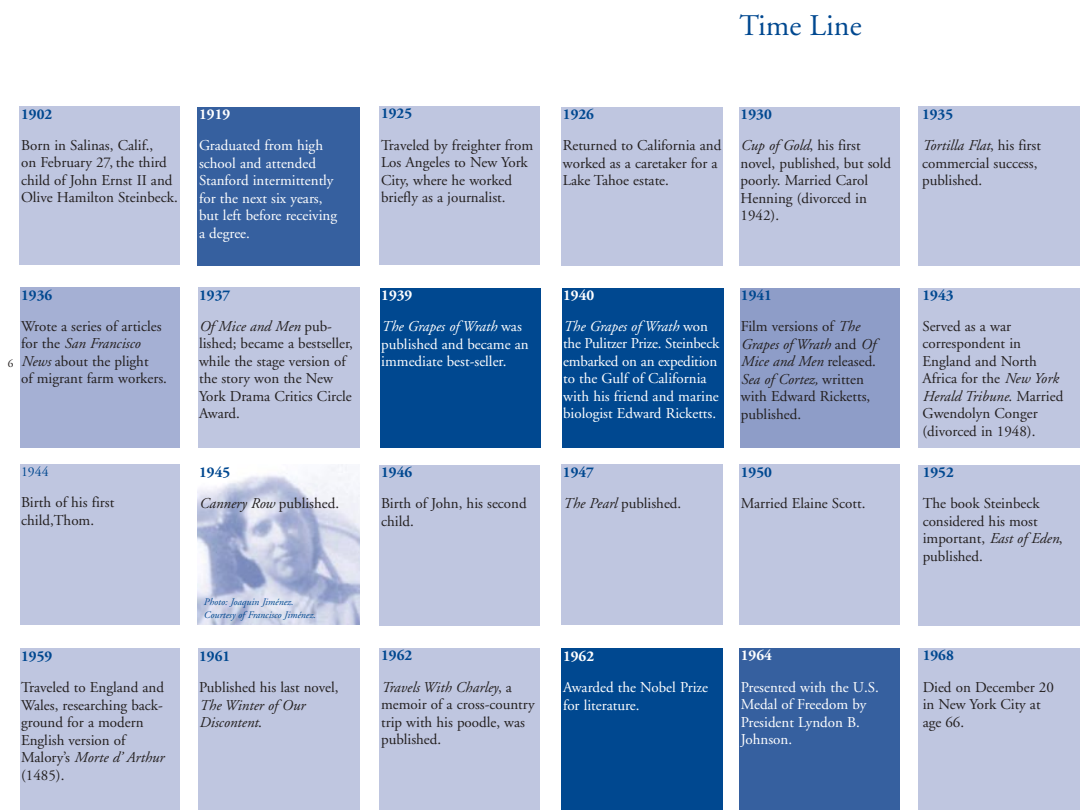
<style>
.page{position:relative;width:1080px;height:810px;background:#fff}
.page>*{position:absolute;margin:0;border:0;box-sizing:border-box;transform-origin:0 0}
.t1{font:30px "Adobe Garamond";color:#004890}
.t2{font:15px/17.5px "Adobe Garamond";color:#231f1f}
.t3{font:15px/17.5px "Adobe Garamond";color:#fff}
.t4{font:italic 15px/31.2px "Adobe Garamond";color:#231f1f}
.t5{font:italic 15px/31.2px "Adobe Garamond";color:#fff}
.t6{font:700 15px "Adobe Garamond";color:#004890}
.t7{font:700 15px "Adobe Garamond";color:#fff}
.t8{font:13.75px "Adobe Garamond";color:#004890}
.t9{font:11.25px "Adobe Garamond";color:#231f1f}
.t10{font:italic 10px/12.5px "Adobe Garamond";color:#004890}
.s1{font-style:italic}
.s2{font-weight:700;font-style:normal;color:#004890}
.s3{font-style:normal}
.s4{font-weight:700;font-style:normal}
.s5{font-weight:700;color:#004890}
</style>
<div class="page">
<div style="left:919px;top:106px;width:161px;height:160px;background:#bfc6e0"></div>
<div style="left:562px;top:107px;width:161px;height:158px;background:#bfc6e0"></div>
<div style="left:739px;top:107px;width:161px;height:158px;background:#bfc6e0"></div>
<div style="left:740px;top:288px;width:160px;height:160px;background:#8e9dc8"></div>
<div style="left:562px;top:288px;width:161px;height:159px;background:#004890"></div>
<div style="left:562px;top:465px;width:161px;height:160px;background:#bfc6e0"></div>
<div style="left:740px;top:465px;width:160px;height:160px;background:#bfc6e0"></div>
<div style="left:919px;top:648px;width:161px;height:162px;background:#bfc6e0"></div>
<div style="left:562px;top:649px;width:161px;height:161px;background:#004890"></div>
<div style="left:740px;top:648px;width:160px;height:162px;background:#36609f"></div>
<div style="left:20px;top:649px;width:160px;height:161px;background:#bfc6e0"></div>
<div style="left:198px;top:649px;width:162px;height:161px;background:#bfc6e0"></div>
<div style="left:380px;top:648px;width:160px;height:162px;background:#bfc6e0"></div>
<img style="left:198px;top:464px;width:162px;height:161px">
<div style="left:20px;top:465px;width:160px;height:160px;background:#bfc6e0"></div>
<div style="left:380px;top:465px;width:160px;height:160px;background:#bfc6e0"></div>
<div style="left:380px;top:288px;width:160px;height:160px;background:#004890"></div>
<div style="left:20px;top:288px;width:160px;height:160px;background:#a5b0d4"></div>
<div style="left:198px;top:288px;width:162px;height:160px;background:#bfc6e0"></div>
<div style="left:20px;top:107px;width:160px;height:158px;background:#bfc6e0"></div>
<div style="left:198px;top:107px;width:162px;height:158px;background:#36609f"></div>
<div style="left:380px;top:106px;width:160px;height:159px;background:#bfc6e0"></div>
<div style="left:919px;top:465px;width:161px;height:160px;background:#bfc6e0"></div>
<div style="left:919px;top:288px;width:161px;height:160px;background:#bfc6e0"></div>
<h1 class="t1" style="left:740px;top:14px;width:123px">Time Line</h1>
<p class="t6" style="left:21px;top:108px;width:33px">1902</p>
<p class="t2" style="left:21px;top:138px;width:158px">Born in Salinas, Calif.,<br>on February 27, the third child of John Ernst II and<br>Olive Hamilton Steinbeck.</p>
<p class="t6" style="left:21px;top:289px;width:33px">1936</p>
<p class="t2" style="left:21px;top:319px;width:147px">Wrote a series of articles for the <span class="s1">San Francisco<br>News</span> about the plight<br>of migrant farm workers.</p>
<p class="t9" style="left:8px;top:359px;width:7px">6</p>
<p class="t8" style="left:21px;top:466px;width:29px">1944</p>
<p class="t2" style="left:21px;top:495px;width:95px">Birth of his first child,Thom.</p>
<p class="t6" style="left:21px;top:650px;width:33px">1959</p>
<p class="t2" style="left:21px;top:680px;width:145px">Traveled to England and<br>Wales, researching back&shy;ground for a modern<br>English version of<br>Malory’s <span class="s1">Morte d’ Arthur </span>(1485).</p>
<p class="t7" style="left:199px;top:108px;width:33px">1919</p>
<p class="t3" style="left:199px;top:138px;width:140px">Graduated from high school and attended<br>Stanford intermittently for the next six years, but left before receiving a degree.</p>
<p class="t4" style="left:199px;top:281px;width:135px"><span class="s2">1937<br></span>Of Mice and Men <span class="s3">pub-</span></p>
<p class="t2" style="left:199px;top:336px;width:155px">lished; became a bestseller, while the stage version of the story won the New<br>York Drama Critics Circle<br>Award.</p>
<p class="t6" style="left:381px;top:108px;width:33px">1925</p>
<p class="t2" style="left:381px;top:138px;width:154px">Traveled by freighter from<br>Los Angeles to New York<br>City, where he worked briefly as a journalist.</p>
<p class="t5" style="left:381px;top:281px;width:142px"><span class="s4">1939<br></span>The Grapes of Wrath <span class="s3">was</span></p>
<p class="t3" style="left:381px;top:336px;width:149px">published and became an immediate best-seller.</p>
<p class="t6" style="left:563px;top:108px;width:33px">1926</p>
<p class="t2" style="left:563px;top:138px;width:160px">Returned to California and worked as a caretaker for a<br>Lake Tahoe estate.</p>
<p class="t4" style="left:741px;top:100px;width:122px"><span class="s2">1930<br></span>Cup of Gold<span class="s3">, his first</span></p>
<p class="t2" style="left:741px;top:156px;width:152px">novel, published, but sold poorly. Married Carol<br>Henning (divorced in<br>1942).</p>
<p class="t5" style="left:563px;top:281px;width:146px"><span class="s4">1940<br></span>The Grapes of Wrath <span class="s3">won</span></p>
<p class="t3" style="left:563px;top:336px;width:158px">the Pulitzer Prize. Steinbeck embarked on an expedition to the Gulf of California with his friend and marine biologist Edward Ricketts.</p>
<p class="t2" style="left:741px;top:281px;width:120px;line-height:31.2px"><span class="s5">1941<br></span>Film versions of <span class="s1">The</span></p>
<p class="t2" style="left:741px;top:337px;width:137px"><span class="s1">Grapes of Wrath</span> and <span class="s1">Of<br>Mice and Men</span> released.<br><span class="s1">Sea of Cortez,</span> written with Edward Ricketts, published.</p>
<p class="t4" style="left:922px;top:100px;width:120px"><span class="s2">1935<br></span>Tortilla Flat<span class="s3">, his first</span></p>
<p class="t2" style="left:922px;top:155px;width:117px">commercial success, published.</p>
<p class="t6" style="left:923px;top:289px;width:33px">1943</p>
<p class="t2" style="left:923px;top:319px;width:142px">Served as a war correspondent in<br>England and North<br>Africa for the <span class="s1">New York<br>Herald Tribune</span>. Married<br>Gwendolyn Conger (divorced in 1948).</p>
<p class="t4" style="left:199px;top:458px;width:142px"><span class="s2">1945<br></span>Cannery Row <span class="s3">published.</span></p>
<p class="t6" style="left:923px;top:466px;width:33px">1952</p>
<p class="t6" style="left:381px;top:466px;width:33px">1946</p>
<p class="t2" style="left:381px;top:496px;width:147px">Birth of John, his second child.</p>
<p class="t2" style="left:563px;top:458px;width:120px;line-height:31.2px"><span class="s5">1947<br></span><span class="s1">The Pearl</span> published.</p>
<p class="t6" style="left:741px;top:466px;width:33px">1950</p>
<p class="t2" style="left:741px;top:496px;width:126px">Married Elaine Scott.</p>
<p class="t2" style="left:923px;top:496px;width:142px">The book Steinbeck considered his most important, <span class="s1">East of Eden</span>, published.</p>
<p class="t10" style="left:204px;top:597px;width:113px">Photo: Joaquin Jiménez.<br>Courtesy of Francisco Jiménez.</p>
<p class="t6" style="left:199px;top:650px;width:33px">1961</p>
<p class="t2" style="left:199px;top:680px;width:141px">Published his last novel,</p>
<p class="t4" style="left:199px;top:698px;width:107px;line-height:17.5px">The Winter of Our<br>Discontent<span class="s3">.</span></p>
<p class="t4" style="left:381px;top:641px;width:132px"><span class="s2">1962<br></span>Travels With Charley<span class="s3">, a</span></p>
<p class="t2" style="left:381px;top:697px;width:155px">memoir of a cross-country trip with his poodle, was published.</p>
<p class="t7" style="left:563px;top:650px;width:33px">1962</p>
<p class="t3" style="left:563px;top:680px;width:147px">Awarded the Nobel Prize for literature.</p>
<p class="t7" style="left:741px;top:650px;width:33px">1964</p>
<p class="t3" style="left:741px;top:680px;width:140px">Presented with the U.S.<br>Medal of Freedom by<br>President Lyndon B.<br>Johnson.</p>
<p class="t6" style="left:923px;top:650px;width:33px">1968</p>
<p class="t2" style="left:923px;top:680px;width:133px">Died on December 20 in New York City at age 66.</p>
</div>
